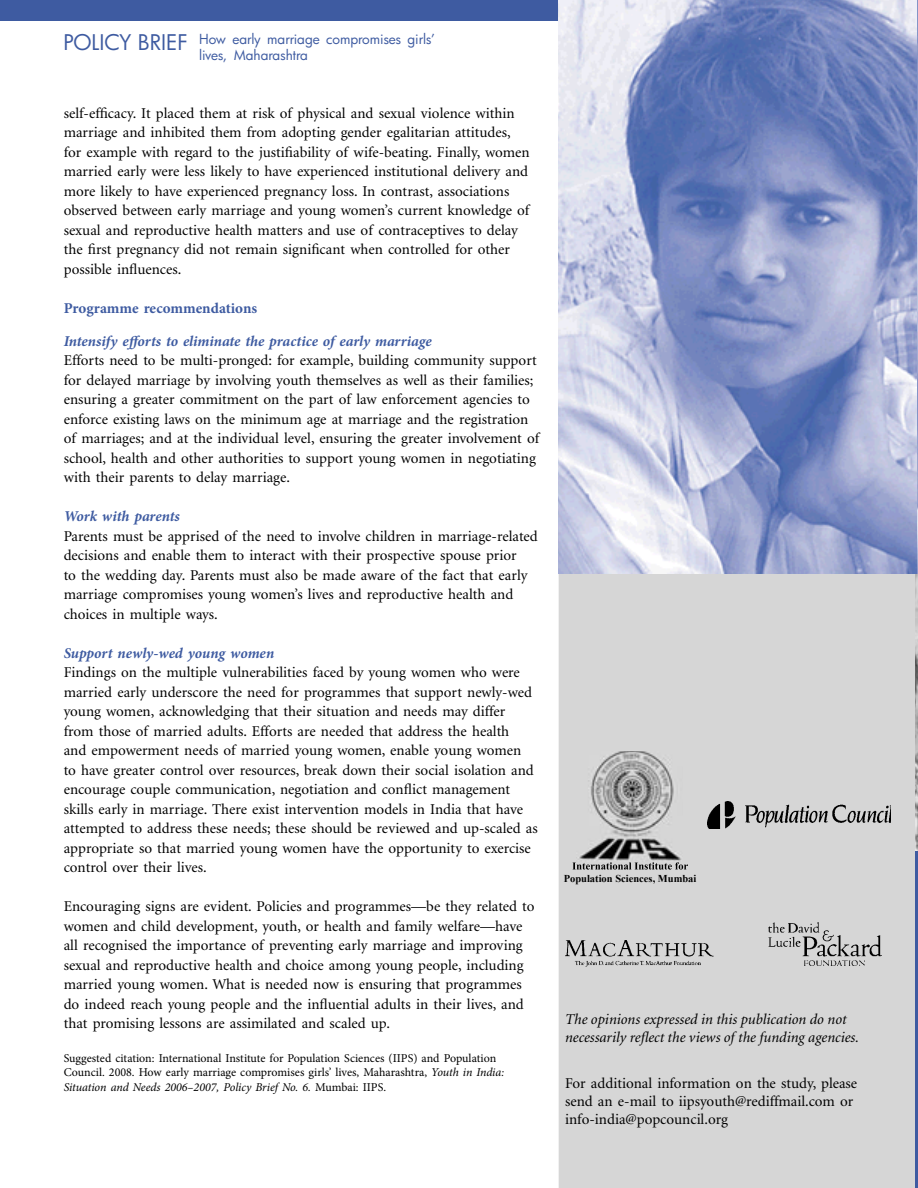
<style>
.page{position:relative;width:918px;height:1188px;background:#fff}
.page>*{position:absolute;margin:0;border:0;box-sizing:border-box;transform-origin:0 0}
.t1{font:21px "Futura";color:#3e5ba1}
.t2{font:15px/19.5px "Minion";color:#000}
.t3{font:italic 700 15px "Minion Pro";letter-spacing:-.005em;color:#3e5ba1}
.t4{font:italic 15px/18px "Minion";color:#000}
.t5{font:700 15px "Minion Pro";color:#3e5ba1}
.t6{font:13.5px/16.2px "Futura";color:#3e5ba1}
.t7{font:12px/14.4px "Minion Pro";letter-spacing:-.005em;color:#000}
.t8{font:700 10.5px "Times New Roman";color:#000}
.s1{font-style:italic}
</style>
<div class="page">
<div style="left:0;top:0;width:918px;height:20px;background:#3e5ba1"></div>
<div style="left:559px;top:575px;width:357px;height:613px;background:#d6d6d6"></div>
<img style="left:708px;top:801px;width:183px;height:28px">
<img style="left:565px;top:940px;width:148px;height:26px">
<img style="left:769px;top:923px;width:112px;height:42px">
<svg style="left:559px;top:0;width:357px;height:574px;background:#9faad1"></svg>
<hr style="left:916px;top:759px;width:2px;height:429px;background:#3e5ba1">
<img style="left:916px;top:574px;width:2px;height:276px">
<svg style="left:572px;top:862px;width:116px;height:8px"></svg>
<img style="left:577px;top:751px;width:106px;height:111px">
<h1 class="t1" style="left:63px;top:28px;width:126px">POLICY BRIEF</h1>
<p class="t6" style="left:199px;top:31px;width:238px">How early marriage compromises girls’ lives, Maharashtra</p>
<p class="t2" style="left:64px;top:104px;width:467px">self-efficacy. It placed them at risk of physical and sexual violence within marriage and inhibited them from adopting gender egalitarian attitudes, for example with regard to the justifiability of wife-beating. Finally, women married early were less likely to have experienced institutional delivery and more likely to have experienced pregnancy loss. In contrast, associations observed between early marriage and young women’s current knowledge of sexual and reproductive health matters and use of contraceptives to delay the first pregnancy did not remain significant when controlled for other possible influences.</p>
<p class="t5" style="left:64px;top:297px;width:195px">Programme recommendations</p>
<p class="t3" style="left:64px;top:330px;width:370px">Intensify efforts to eliminate the practice of early marriage</p>
<p class="t2" style="left:64px;top:351px;width:477px">Efforts need to be multi-pronged: for example, building community support for delayed marriage by involving youth themselves as well as their families; ensuring a greater commitment on the part of law enforcement agencies to enforce existing laws on the minimum age at marriage and the registration of marriages; and at the individual level, ensuring the greater involvement of school, health and other authorities to support young women in negotiating with their parents to delay marriage.</p>
<p class="t3" style="left:64px;top:506px;width:118px">Work with parents</p>
<p class="t2" style="left:64px;top:527px;width:476px">Parents must be apprised of the need to involve children in marriage-related decisions and enable them to interact with their prospective spouse prior<br>to the wedding day. Parents must also be made aware of the fact that early marriage compromises young women’s lives and reproductive health and choices in multiple ways.</p>
<p class="t3" style="left:64px;top:642px;width:212px">Support newly-wed young women</p>
<p class="t2" style="left:64px;top:663px;width:475px">Findings on the multiple vulnerabilities faced by young women who were married early underscore the need for programmes that support newly-wed young women, acknowledging that their situation and needs may differ from those of married adults. Efforts are needed that address the health<br>and empowerment needs of married young women, enable young women<br>to have greater control over resources, break down their social isolation and encourage couple communication, negotiation and conflict management skills early in marriage. There exist intervention models in India that have attempted to address these needs; these should be reviewed and up-scaled as appropriate so that married young women have the opportunity to exercise control over their lives.</p>
<p class="t2" style="left:64px;top:897px;width:472px">Encouraging signs are evident. Policies and programmes—be they related to women and child development, youth, or health and family welfare—have all recognised the importance of preventing early marriage and improving sexual and reproductive health and choice among young people, including married young women. What is needed now is ensuring that programmes do indeed reach young people and the influential adults in their lives, and that promising lessons are assimilated and scaled up.</p>
<p class="t7" style="left:64px;top:1051px;width:442px">Suggested citation: International Institute for Population Sciences (IIPS) and Population<br>Council. 2008. How early marriage compromises girls’ lives, Maharashtra, <span class="s1">Youth in India:<br>Situation and Needs 2006–2007, Policy Brief No. 6.</span> Mumbai: IIPS.</p>
<p class="t8" style="left:564px;top:871px;width:134px">Population Sciences, Mumbai</p>
<p class="t4" style="left:565px;top:1011px;width:295px">The opinions expressed in this publication do not necessarily reflect the views of the fund ing agencies.</p>
<p class="t2" style="left:565px;top:1075px;width:294px;line-height:18px">For additional in for ma tion on the study, please send an e-mail to iipsyouth@rediffmail.com or info-india@popcouncil.org</p>
</div>
